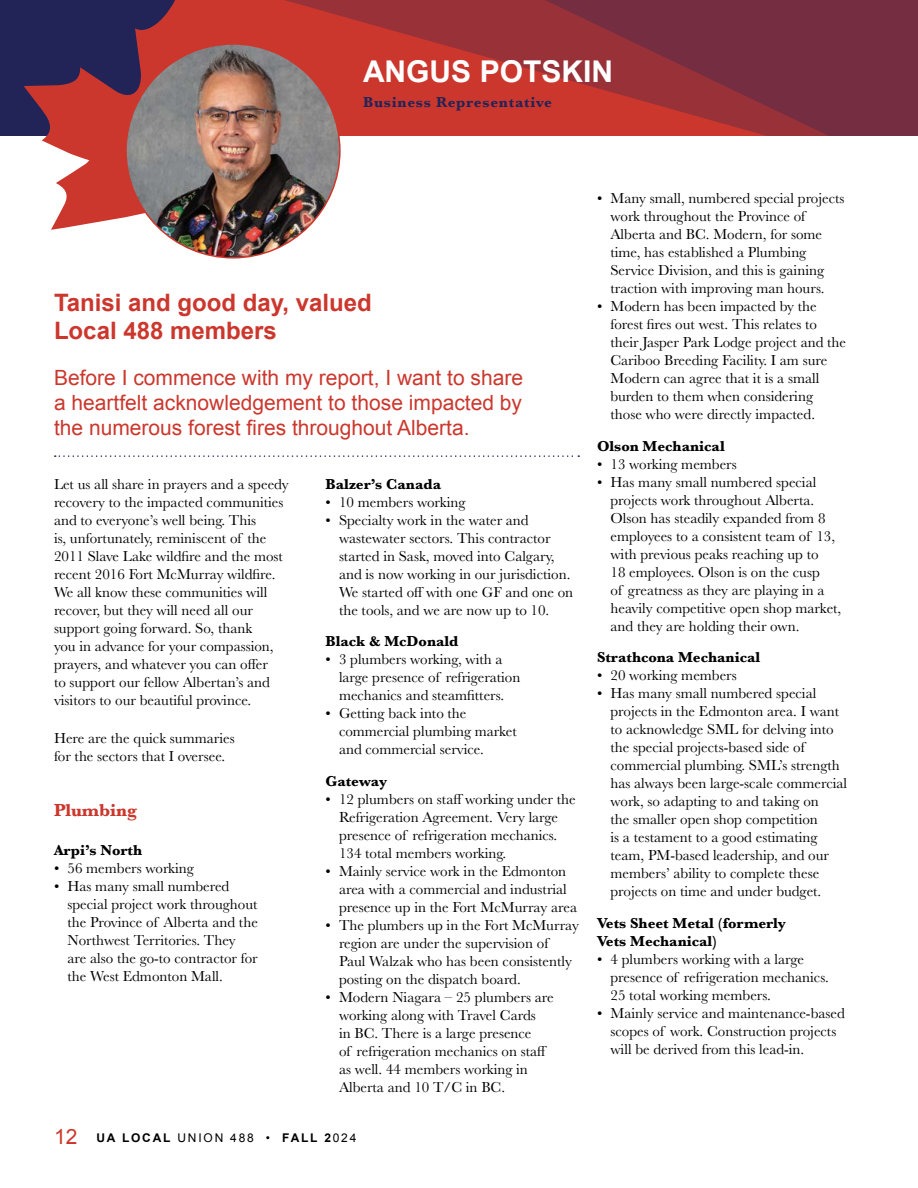
<style>
.page{position:relative;width:918px;height:1188px;background:#fff}
.page>*{position:absolute;margin:0;border:0;box-sizing:border-box;transform-origin:0 0}
.Name_heading{font:700 30px "Arial";color:#fff}
.Greetings{font:700 24px/28.8px "Arial";color:#cc372d}
.Intor_text{font:21px/25.2px "Arial";color:#cc372d;text-align:justify}
.Subhead_red{font:700 18px "Baskerville";color:#cc372d}
.body_text{font:15px/18px "Baskerville";color:#000}
.body_text_bold_space{font:700 15px/18px "Baskerville";color:#000}
.Name_title_right_page{font:700 15px "Baskerville";letter-spacing:.05em;color:#222458}
.t1{font:700 12px "Arial";letter-spacing:.15em;color:#000}
.s1{font-weight:400;font-size:21px;color:#cc372d}
.s2{font-weight:400}
</style>
<div class="page">
<div style="left:0;top:0;width:918px;height:136px;background:#222458"></div>
<svg style="left:220px;top:0;width:697px;height:136px"></svg>
<svg style="left:917px;top:0;width:1px;height:136px"></svg>
<svg style="left:24px;top:0;width:196px;height:230px"></svg>
<img style="left:126px;top:44px;width:214px;height:214px;border-radius:107px">
<svg style="left:55px;top:455px;width:524px;height:2px"></svg>
<p class="Name_heading" style="left:363px;top:52px;width:252px">ANGUS POTSKIN</p>
<p class="Name_title_right_page" style="left:363px;top:92px;width:190px">Business Representative</p>
<p class="Greetings" style="left:54px;top:289px;width:319px">Tanisi and good day, valued<br>Local 488 members</p>
<p class="Intor_text" style="left:54px;top:365px;width:471px">Before I commence with my report, I want to share a heartfelt acknowledgement to those impacted by the numerous forest fires throughout Alberta.</p>
<p class="body_text" style="left:54px;top:475px;width:236px">Let us all share in prayers and a speedy recovery to the impacted communities and to everyone’s well being. This<br>is, unfortunately, reminiscent of the 2011 Slave Lake wildfire and the most recent 2016 Fort McMurray wildfire.<br>We all know these communities will recover, but they will need all our support going forward. So, thank<br>you in advance for your compassion, prayers, and whatever you can offer<br>to support our fellow Albertan’s and visitors to our beautiful province.</p>
<p class="body_text" style="left:54px;top:729px;width:182px">Here are the quick summaries for the sectors that I oversee.</p>
<p class="Subhead_red" style="left:54px;top:798px;width:84px">Plumbing</p>
<p class="body_text_bold_space" style="left:54px;top:841px;width:90px">Arpi’s North</p>
<p class="body_text" style="left:54px;top:859px;width:141px">• 56 members working</p>
<p class="body_text" style="left:68px;top:877px;width:192px;text-indent:-14px">• Has many small numbered special project work throughout the Province of Alberta and the<br>Northwest Territories. They are also the go-to contractor for the West Edmonton Mall.</p>
<p class="body_text_bold_space" style="left:326px;top:475px;width:117px">Balzer’s Canada</p>
<p class="body_text" style="left:326px;top:493px;width:141px">• 10 members working</p>
<p class="body_text" style="left:339px;top:511px;width:236px;text-indent:-14px">• Specialty work in the water and wastewater sectors. This contractor started in Sask, moved into Calgary, and is now working in our jurisdiction.<br>We started off with one GF and one on the tools, and we are now up to 10.</p>
<p class="body_text_bold_space" style="left:326px;top:632px;width:135px">Black &amp; McDonald</p>
<p class="body_text" style="left:339px;top:651px;width:183px;text-indent:-14px">• 3 plumbers working, with a large presence of refrigeration mechanics and steamfitters.</p>
<p class="body_text" style="left:339px;top:705px;width:179px;text-indent:-14px">• Getting back into the commercial plumbing market and commercial service.</p>
<p class="body_text_bold_space" style="left:326px;top:772px;width:63px">Gateway</p>
<p class="body_text" style="left:339px;top:790px;width:238px;text-indent:-14px">• 12 plumbers on staff working under the Refrigeration Agreement. Very large presence of refrigeration mechanics.<br>134 total members working.</p>
<p class="body_text" style="left:339px;top:862px;width:240px;text-indent:-14px">• Mainly service work in the Edmonton area with a commercial and industrial presence up in the Fort McMurray area</p>
<p class="body_text" style="left:339px;top:916px;width:241px;text-indent:-14px">• The plumbers up in the Fort McMurray region are under the supervision of<br>Paul Walzak who has been consistently posting on the dispatch board.</p>
<p class="body_text" style="left:339px;top:988px;width:216px;text-indent:-14px">• Modern Niagara – 25 plumbers are working along with Travel Cards<br>in BC. There is a large presence<br>of refrigeration mechanics on staff as well. 44 members working in<br>Alberta and 10 T/C in BC.</p>
<p class="t1" style="left:54px;top:1130px;width:304px"><span class="s1">12</span> UA LOCAL <span class="s2">UNION 488 •</span> FALL 2<span class="s2">024</span></p>
<p class="body_text" style="left:610px;top:189px;width:236px;text-indent:-14px">• Many small, numbered special projects work throughout the Province of Alberta and BC. Modern, for some time, has established a Plumbing Service Division, and this is gaining traction with improving man hours.</p>
<p class="body_text" style="left:610px;top:297px;width:237px;text-indent:-14px">• Modern has been impacted by the forest fires out west. This relates to their Jasper Park Lodge project and the Cariboo Breeding Facility. I am sure Modern can agree that it is a small burden to them when considering those who were directly impacted.</p>
<p class="body_text_bold_space" style="left:597px;top:437px;width:129px">Olson Mechanical</p>
<p class="body_text" style="left:597px;top:455px;width:141px">• 13 working members</p>
<p class="body_text" style="left:610px;top:473px;width:232px;text-indent:-14px">• Has many small numbered special projects work throughout Alberta.<br>Olson has steadily expanded from 8 employees to a consistent team of 13, with previous peaks reaching up to<br>18 employees. Olson is on the cusp<br>of greatness as they are playing in a heavily competitive open shop market, and they are holding their own.</p>
<p class="body_text_bold_space" style="left:597px;top:648px;width:165px">Strathcona Mechanical</p>
<p class="body_text" style="left:597px;top:666px;width:141px">• 20 working members</p>
<p class="body_text" style="left:610px;top:684px;width:238px;text-indent:-14px">• Has many small numbered special projects in the Edmonton area. I want to acknowledge SML for delving into the special projects-based side of commercial plumbing. SML’s strength has always been large-scale commercial work, so adapting to and taking on<br>the smaller open shop competition<br>is a testament to a good estimating team, PM-based leadership, and our members’ ability to complete these projects on time and under budget.</p>
<p class="body_text_bold_space" style="left:597px;top:914px;width:190px">Vets Sheet Metal (formerly<br>Vets Mechanical)</p>
<p class="body_text" style="left:610px;top:950px;width:220px;text-indent:-14px">• 4 plumbers working with a large presence of refrigeration mechanics.<br>25 total working members.</p>
<p class="body_text" style="left:610px;top:1004px;width:236px;text-indent:-14px">• Mainly service and maintenance-based scopes of work. Construction projects will be derived from this lead-in.</p>
</div>
